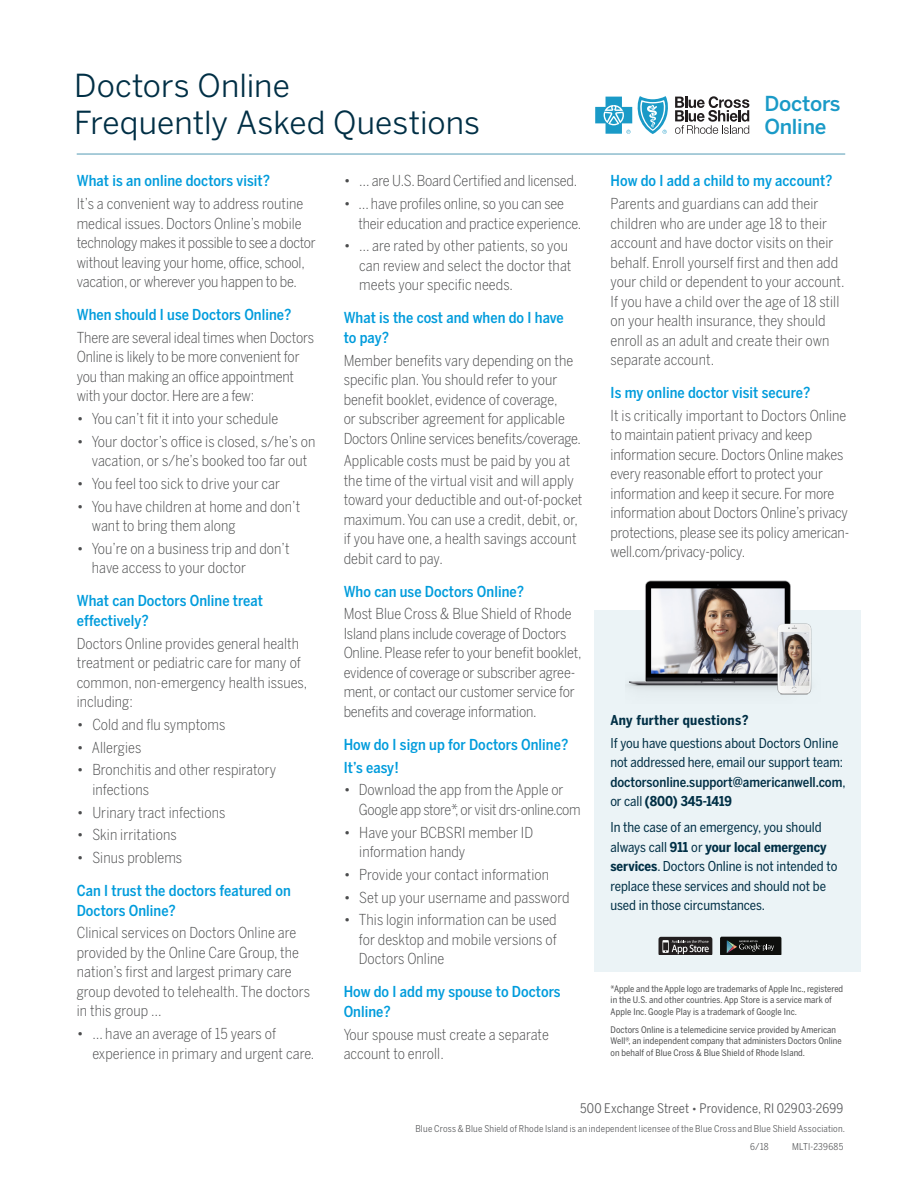
<style>
.page{position:relative;width:918px;height:1188px;background:#fff}
.page>*{position:absolute;margin:0;border:0;box-sizing:border-box;transform-origin:0 0}
.t1{font:31.5px/37.5px "Benton Sans";letter-spacing:.005em;color:#002f45}
.t2{font:500 20.55px/22.6px "Benton Sans";letter-spacing:-.01em;color:#1a9ac7}
.t3{font:300 15px/19.5px "Benton Sans Condensed";color:#4b4c4d}
.t4{font:500 15px/19.5px "Benton Sans Cond";letter-spacing:.005em;color:#009cdc}
.t5{font:300 15px/19.5px "Benton Sans Condensed";letter-spacing:-.02em;color:#4b4c4d}
.t6{font:13.5px/19.5px "Benton Sans Cond";color:#002f45}
.t7{font:700 13.5px "Benton Sans Cond";letter-spacing:.025em;color:#002f45}
.t8{font:13.05px "Benton Sans Cond";letter-spacing:.01em;color:#57585a}
.t9{font:9.3px "Benton Sans Cond";letter-spacing:.025em;color:#57585a}
.t10{font:9px/11.2px "Benton Sans Cond";letter-spacing:.01em;color:#4b4c4d}
.s1{font-weight:500}
.s2{font-weight:700}
.s3{font-size:11.25px}
</style>
<div class="page">
<div style="left:594px;top:610px;width:267px;height:362px;background:#ebf3f6"></div>
<svg style="left:595px;top:96px;width:73px;height:38px"></svg>
<svg style="left:675px;top:96px;width:74px;height:38px"></svg>
<hr style="left:77px;top:154px;width:768px;height:1px;background:#549bb4">
<svg style="left:659px;top:937px;width:53px;height:18px"></svg>
<svg style="left:720px;top:937px;width:61px;height:18px"></svg>
<img style="left:627px;top:580px;width:185px;height:115px">
<p class="t1" style="left:74px;top:66px;width:407px">Doctors Online<br>Frequently Asked Questions</p>
<p class="t4" style="left:77px;top:171px;width:195px">What is an online doctors visit?</p>
<p class="t3" style="left:77px;top:194px;width:241px">It’s a convenient way to address routine medical issues. Doctors Online’s mobile technology makes it possible to see a doctor without leaving your home, office, school, vacation, or wherever you happen to be.</p>
<p class="t4" style="left:77px;top:305px;width:216px">When should I use Doctors Online?</p>
<p class="t3" style="left:77px;top:327px;width:239px">There are several ideal times when Doctors Online is likely to be more convenient for you than making an office appointment with your doctor. Here are a few:</p>
<p class="t3" style="left:77px;top:409px;width:203px">• You can’t fit it into your schedule</p>
<p class="t3" style="left:77px;top:431px;width:240px;text-align:center">• Your doctor’s office is closed, s/he’s on vacation, or s/he’s booked too far out</p>
<p class="t3" style="left:77px;top:474px;width:205px">• You feel too sick to drive your car</p>
<p class="t3" style="left:92px;top:496px;width:210px;text-indent:-15px">• You have children at home and don’t want to bring them along</p>
<p class="t3" style="left:92px;top:539px;width:199px;text-indent:-15px">• You’re on a business trip and don’t have access to your doctor</p>
<p class="t4" style="left:77px;top:591px;width:188px">What can Doctors Online treat effectively?</p>
<p class="t3" style="left:77px;top:633px;width:232px">Doctors Online provides general health treatment or pediatric care for many of common, non-emergency health issues, including:</p>
<p class="t3" style="left:77px;top:715px;width:150px">• Cold and flu symptoms</p>
<p class="t3" style="left:77px;top:737px;width:66px">• Allergies</p>
<p class="t3" style="left:92px;top:760px;width:186px;text-indent:-16px">• Bronchitis and other respiratory infections</p>
<p class="t3" style="left:77px;top:802px;width:150px">• Urinary tract infections</p>
<p class="t3" style="left:77px;top:825px;width:101px">• Skin irritations</p>
<p class="t3" style="left:77px;top:848px;width:107px">• Sinus problems</p>
<p class="t4" style="left:77px;top:881px;width:216px">Can I trust the doctors featured on<br>Doctors Online?</p>
<p class="t3" style="left:77px;top:923px;width:235px">Clinical services on Doctors Online are provided by the Online Care Group, the nation’s first and largest primary care group devoted to telehealth. The doctors in this group …</p>
<p class="t3" style="left:92px;top:1024px;width:224px;text-indent:-16px">• … have an average of 15 years of experience in primary and urgent care.</p>
<p class="t3" style="left:344px;top:171px;width:235px">• … are U.S. Board Certified and licensed.</p>
<p class="t3" style="left:358px;top:194px;width:224px;text-indent:-15px">• … have profiles online, so you can see their education and practice experience.</p>
<p class="t3" style="left:359px;top:236px;width:214px;text-indent:-16px">• … are rated by other patients, so you can review and select the doctor that meets your specific needs.</p>
<p class="t4" style="left:344px;top:308px;width:222px">What is the cost and when do I have to pay?</p>
<p class="t3" style="left:344px;top:350px;width:239px">Member benefits vary depending on the specific plan. You should refer to your benefit booklet, evidence of coverage,<br>or subscriber agreement for applicable Doctors Online services benefits/coverage.</p>
<p class="t3" style="left:344px;top:451px;width:240px">Applicable costs must be paid by you at the time of the virtual visit and will apply toward your deductible and out-of-pocket maximum. You can use a credit, debit, or, if you have one, a health savings account debit card to pay.</p>
<p class="t4" style="left:344px;top:581px;width:182px">Who can use Doctors Online?</p>
<p class="t3" style="left:344px;top:604px;width:240px">Most Blue Cross &amp; Blue Shield of Rhode Island plans include coverage of Doctors Online. Please refer to your benefit booklet, evidence of coverage or subscriber agree&shy;ment, or contact our customer service for benefits and coverage information.</p>
<p class="t4" style="left:344px;top:735px;width:226px">How do I sign up for Doctors Online?</p>
<p class="t4" style="left:344px;top:757px;width:57px">It’s easy!</p>
<p class="t5" style="left:359px;top:780px;width:223px;text-indent:-15px">• Download the app from the Apple or<br>Google app store*, or visit drs-online.com</p>
<p class="t3" style="left:359px;top:822px;width:175px;text-indent:-16px">• Have your BCBSRI member ID information handy</p>
<p class="t3" style="left:344px;top:865px;width:207px">• Provide your contact information</p>
<p class="t3" style="left:344px;top:887px;width:227px">• Set up your username and password</p>
<p class="t3" style="left:359px;top:910px;width:199px;text-align:justify;text-indent:-15px">• This login information can be used for desktop and mobile versions of Doctors Online</p>
<p class="t4" style="left:344px;top:982px;width:219px">How do I add my spouse to Doctors<br>Online?</p>
<p class="t3" style="left:344px;top:1024px;width:207px">Your spouse must create a separate account to enroll.</p>
<p class="t2" style="left:765px;top:92px;width:78px">Doctors<br>Online</p>
<p class="t4" style="left:611px;top:171px;width:223px">How do I add a child to my account?</p>
<p class="t3" style="left:611px;top:194px;width:236px">Parents and guardians can add their children who are under age 18 to their account and have doctor visits on their behalf. Enroll yourself first and then add your child or dependent to your account.<br>If you have a child over the age of 18 still on your health insurance, they should enroll as an adult and create their own separate account.</p>
<p class="t4" style="left:611px;top:383px;width:201px">Is my online doctor visit secure?</p>
<p class="t3" style="left:611px;top:405px;width:240px">It is critically important to Doctors Online to maintain patient privacy and keep information secure. Doctors Online makes every reasonable effort to protect your information and keep it secure. For more information about Doctors Online’s privacy protections, please see its policy american&shy;well.com/privacy-policy.</p>
<p class="t7" style="left:610px;top:712px;width:140px">Any further questions?</p>
<p class="t6" style="left:610px;top:733px;width:237px">If you have questions about Doctors Online not addressed here, email our support team: <span class="s1">doctorsonline.support@americanwell.com</span>, or call <span class="s2">(800) 345-1419</span></p>
<p class="t6" style="left:610px;top:818px;width:229px">In the case of an emergency, you should always call <span class="s2">911</span> or <span class="s2">your local emergency services</span>. Doctors Online is not intended to replace these services and should not be used in those circumstances.</p>
<p class="t10" style="left:611px;top:983px;width:234px">*Apple and the Apple logo are trademarks of Apple Inc., registered in the U.S. and other countries. App Store is a service mark of<br>Apple Inc. Google Play is a trademark of Google Inc.</p>
<p class="t10" style="left:611px;top:1024px;width:233px;line-height:11.7px">Doctors Online is a telemedicine service provided by American<br>Well®, an independent company that administers Doctors Online on behalf of Blue Cross &amp; Blue Shield of Rhode Island.</p>
<p class="t8" style="left:580px;top:1101px;width:265px">500 Exchange Street <span class="s3">•</span> Providence, RI 02903-2699</p>
<p class="t9" style="left:415px;top:1123px;width:431px">Blue Cross &amp; Blue Shield of Rhode Island is an independent licensee of the Blue Cross and Blue Shield Association.</p>
<p class="t9" style="left:750px;top:1142px;width:20px">6/18</p>
<p class="t9" style="left:792px;top:1142px;width:53px">MLTI-239685</p>
</div>
